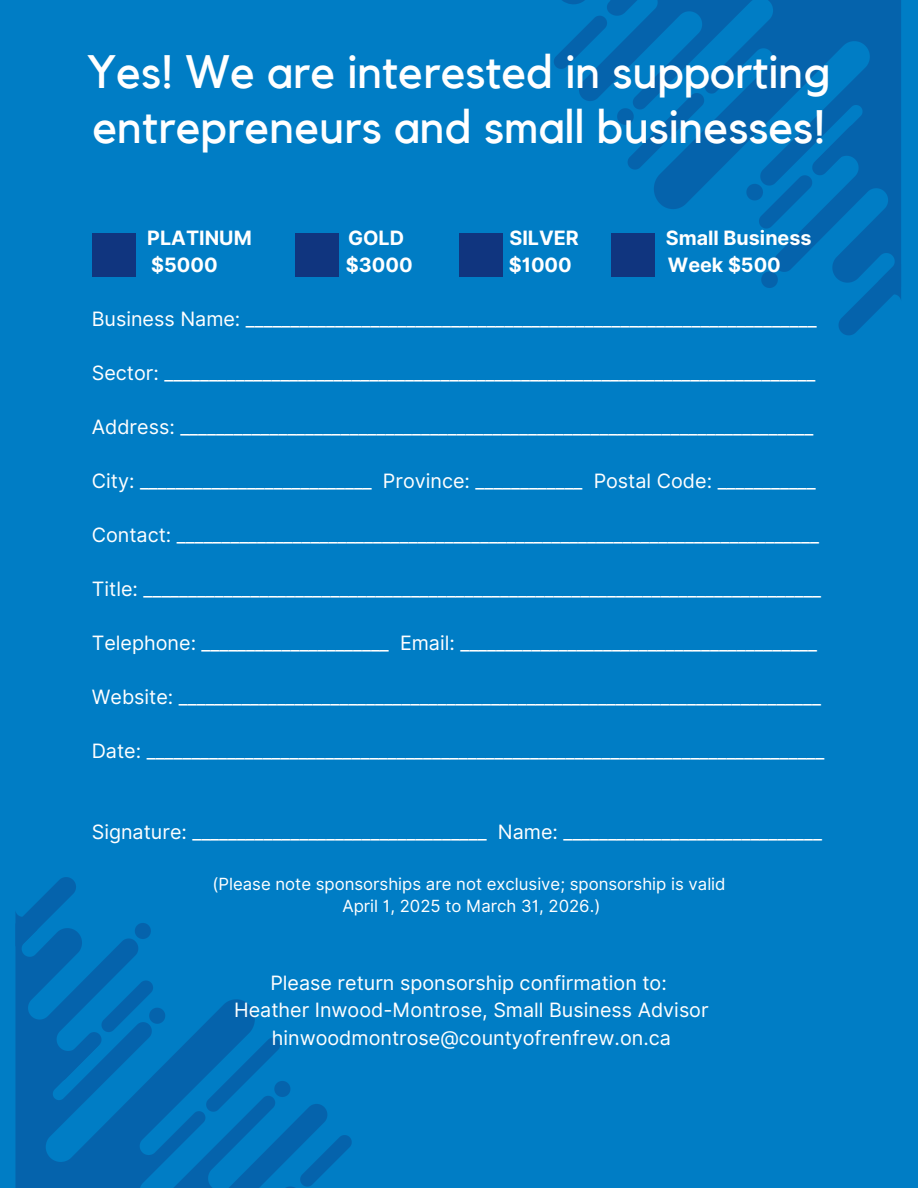
<style>
.page{position:relative;width:918px;height:1188px;background:#007dc5}
.page>*{position:absolute;margin:0;border:0;box-sizing:border-box;transform-origin:0 0}
.t1{font:46.8px/55.2px "Kollektif";color:#fff}
.t2{font:19.8px/27.5px "Inter";color:#fff;text-align:center}
.t3{font:700 19.8px "Inter";color:#fff}
.t4{font:16.8px "Inter";color:#fff}
</style>
<div class="page">
<svg style="left:562px;top:0;width:339px;height:280px"></svg>
<svg style="left:839px;top:264px;width:62px;height:71px"></svg>
<svg style="left:761px;top:271px;width:17px;height:17px"></svg>
<svg style="left:617px;top:90px;width:90px;height:83px"></svg>
<svg style="left:554px;top:13px;width:56px;height:59px"></svg>
<svg style="left:746px;top:125px;width:116px;height:107px"></svg>
<svg style="left:15px;top:931px;width:312px;height:257px"></svg>
<svg style="left:15px;top:877px;width:61px;height:69px"></svg>
<svg style="left:135px;top:923px;width:16px;height:16px"></svg>
<svg style="left:203px;top:1035px;width:87px;height:80px"></svg>
<svg style="left:297px;top:1132px;width:55px;height:56px"></svg>
<svg style="left:53px;top:978px;width:112px;height:103px"></svg>
<div style="left:611px;top:233px;width:43px;height:43px;background:#10357f"></div>
<div style="left:459px;top:233px;width:43px;height:43px;background:#10357f"></div>
<div style="left:295px;top:233px;width:44px;height:43px;background:#10357f"></div>
<div style="left:92px;top:233px;width:43px;height:43px;background:#10357f"></div>
<h3 class="t1" style="left:87px;top:46px;width:745px">Yes! We are interested in supporting entrepreneurs and small businesses!</h3>
<p class="t3" style="left:147px;top:226px;width:106px">PLATINUM</p>
<p class="t3" style="left:348px;top:226px;width:58px">GOLD</p>
<p class="t3" style="left:509px;top:226px;width:71px">SILVER</p>
<p class="t3" style="left:666px;top:226px;width:147px">Small Business</p>
<p class="t3" style="left:151px;top:253px;width:68px">$5000</p>
<p class="t3" style="left:346px;top:253px;width:68px">$3000</p>
<p class="t3" style="left:509px;top:253px;width:65px">$1000</p>
<p class="t3" style="left:668px;top:253px;width:114px">Week $500</p>
<h1 class="t2" style="left:92px;top:305px;width:726px">Business Name: ________________________________________________________________</h1>
<h2 class="t2" style="left:92px;top:359px;width:725px">Sector: _________________________________________________________________________</h2>
<h3 class="t2" style="left:92px;top:413px;width:723px">Address: _______________________________________________________________________</h3>
<h3 class="t2" style="left:92px;top:467px;width:725px">City: __________________________ Province: ____________ Postal Code: ___________</h3>
<h3 class="t2" style="left:92px;top:521px;width:729px">Contact: ________________________________________________________________________</h3>
<h3 class="t2" style="left:92px;top:575px;width:731px">Title: ____________________________________________________________________________</h3>
<h3 class="t2" style="left:92px;top:629px;width:727px">Telephone: _____________________ Email: ________________________________________</h3>
<h3 class="t2" style="left:92px;top:683px;width:731px">Website: ________________________________________________________________________</h3>
<h3 class="t2" style="left:92px;top:737px;width:734px">Date: ____________________________________________________________________________</h3>
<h3 class="t2" style="left:92px;top:818px;width:732px">Signature: _________________________________ Name: _____________________________</h3>
<h3 class="t4" style="left:212px;top:873px;width:515px">(Please note sponsorships are not exclusive; sponsorship is valid</h3>
<h3 class="t4" style="left:342px;top:896px;width:260px">April 1, 2025 to March 31, 2026.)</h3>
<p class="t2" style="left:234px;top:969px;width:476px">Please return sponsorship confirmation to:<br>Heather Inwood-Montrose, Small Business Advisor</p>
<p class="t2" style="left:272px;top:1024px;width:401px">hinwoodmontrose@countyofrenfrew.on.ca</p>
</div>
